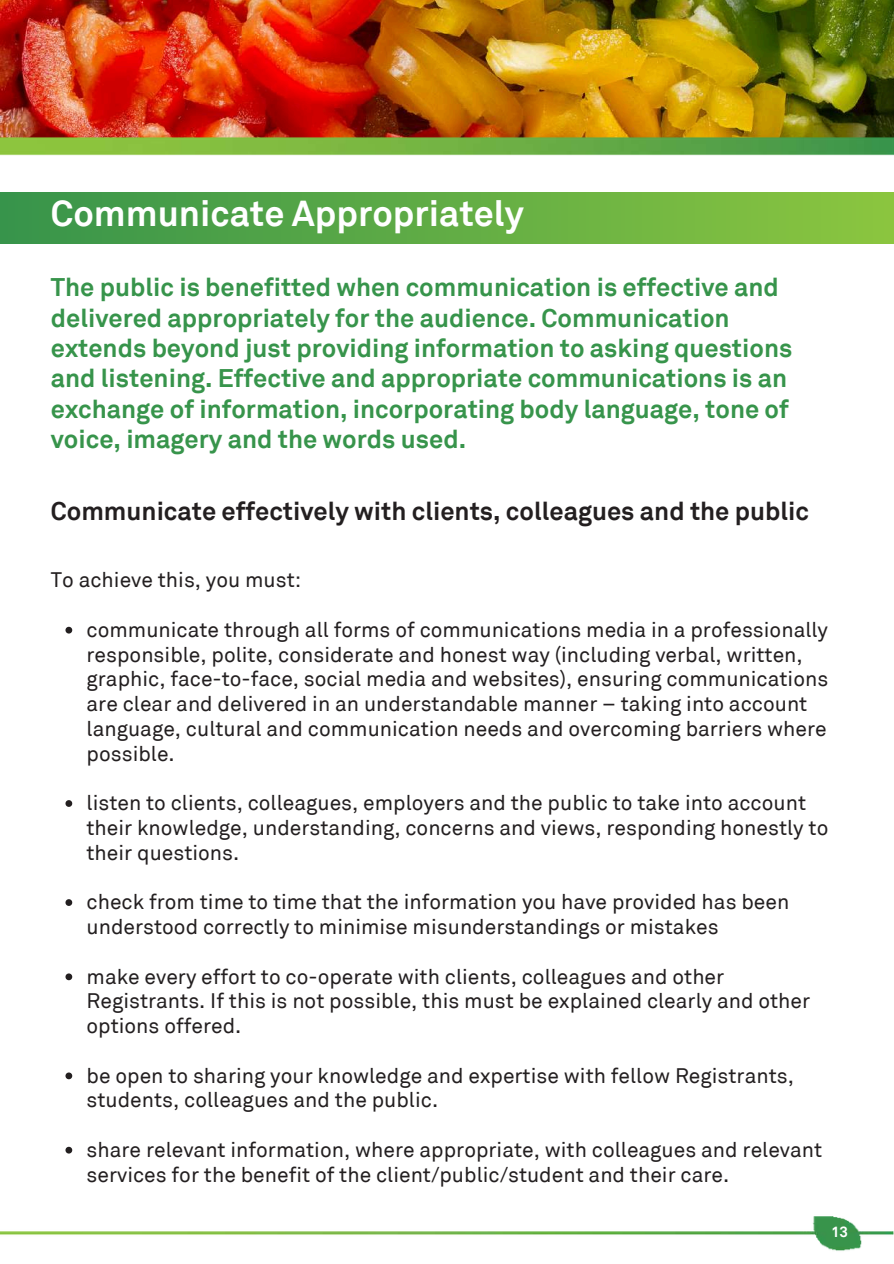
<style>
.page{position:relative;width:894px;height:1264px;background:#fff}
.page>*{position:absolute;margin:0;border:0;box-sizing:border-box;transform-origin:0 0}
.t1{font:700 36px "Akkurat";color:#fff}
.t2{font:700 25.5px/30.3px "Akkurat";color:#37944b}
.t3{font:700 25.5px "Akkurat";color:#231f20}
.t4{font:21px/24.8px "Akkurat";color:#231f20}
.t5{font:700 15px "Akkurat";color:#fff}
</style>
<div class="page">
<img style="left:0;top:1216px;width:893px;height:35px">
<img style="left:0;top:0;width:893px;height:136px">
<img style="left:0;top:136px;width:893px;height:20px">
<div style="left:0;top:192px;width:893px;height:51px;background:linear-gradient(to right,#37944b,#8bc53f)"></div>
<svg style="left:65px;top:626px;width:7px;height:7px"></svg>
<svg style="left:65px;top:800px;width:7px;height:6px"></svg>
<svg style="left:65px;top:899px;width:7px;height:6px"></svg>
<svg style="left:65px;top:973px;width:7px;height:7px"></svg>
<svg style="left:65px;top:1072px;width:7px;height:7px"></svg>
<svg style="left:65px;top:1146px;width:7px;height:7px"></svg>
<h1 class="t1" style="left:51px;top:191px;width:474px">Communicate Appropriately</h1>
<p class="t2" style="left:51px;top:272px;width:742px">The public is benefitted when communication is effective and delivered appropriately for the audience. Communication extends beyond just providing information to asking questions and listening. Effective and appropriate communications is an exchange of information, incorporating body language, tone of voice, imagery and the words used.</p>
<p class="t3" style="left:51px;top:495px;width:759px">Communicate effectively with clients, colleagues and the public</p>
<p class="t4" style="left:51px;top:567px;width:252px">To achieve this, you must:</p>
<p class="t4" style="left:86px;top:616px;width:743px">communicate through all forms of communications media in a professionally responsible, polite, considerate and honest way (including verbal, written, graphic, face-to-face, social media and websites), ensuring communications are clear and delivered in an understandable manner – taking into account language, cultural and communication needs and overcoming barriers where possible.</p>
<p class="t4" style="left:86px;top:789px;width:743px">listen to clients, colleagues, employers and the public to take into account their knowledge, understanding, concerns and views, responding honestly to their questions.</p>
<p class="t4" style="left:86px;top:888px;width:704px">check from time to time that the information you have provided has been understood correctly to minimise misunderstandings or mistakes</p>
<p class="t4" style="left:86px;top:963px;width:725px">make every effort to co-operate with clients, colleagues and other<br>Registrants. If this is not possible, this must be explained clearly and other options offered.</p>
<p class="t4" style="left:86px;top:1062px;width:708px">be open to sharing your knowledge and expertise with fellow Registrants, students, colleagues and the public.</p>
<p class="t4" style="left:86px;top:1136px;width:737px">share relevant information, where appropriate, with colleagues and relevant services for the benefit of the client/public/student and their care.</p>
<p class="t5" style="left:830px;top:1221px;width:19px">13</p>
</div>
